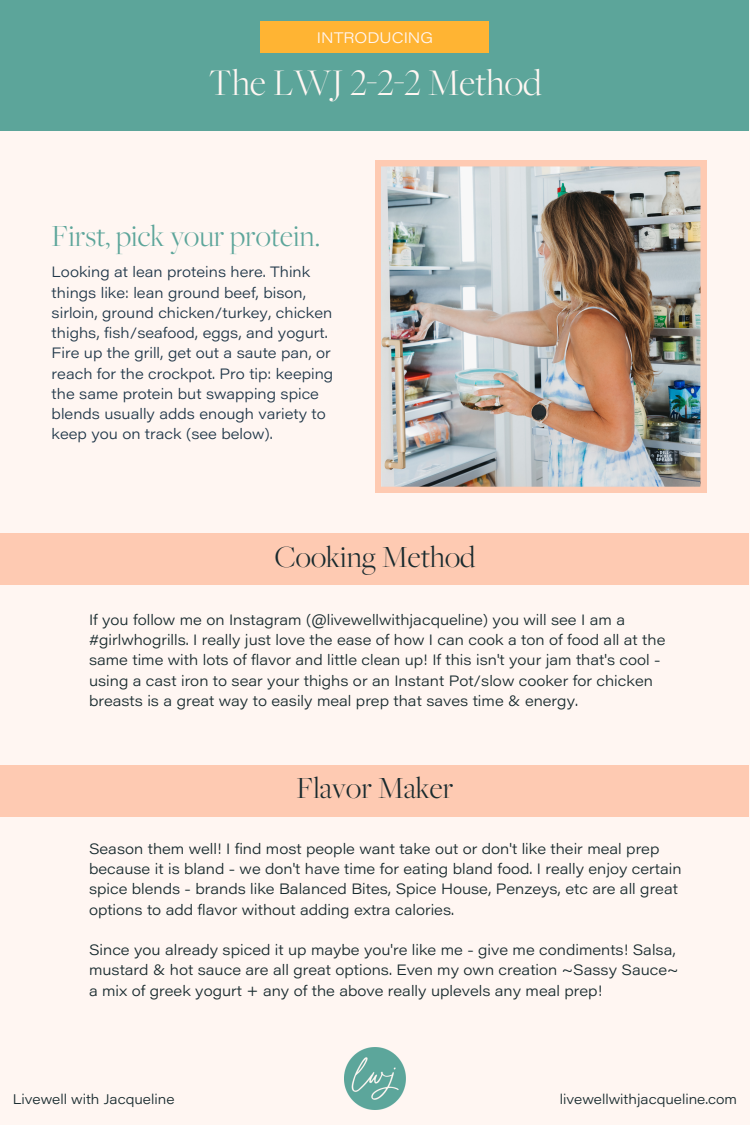
<style>
.page{position:relative;width:750px;height:1125px;background:#fff6f2}
.page>*{position:absolute;margin:0;border:0;box-sizing:border-box;transform-origin:0 0}
.t1{font:300 39px "Freight Big Pro";color:#fff6f2}
.t2{font:300 32px "Freight Big Pro";color:#182a2e}
.t3{font:300 32px "Freight Big Pro";color:#5ca59a}
.t4{font:300 15px "Acumin Pro Wide";color:#fff6f2}
.t5{font:300 14.7px/20.2px "Acumin Pro Wide";color:#182a2e}
.t6{font:300 14.7px/20.2px "Acumin Pro Wide";color:#203749}
.t7{font:300 13.7px "Acumin Pro Wide";color:#182a2e}
</style>
<div class="page">
<div style="left:0;top:0;width:749px;height:130px;background:#5ca59a"></div>
<div style="left:0;top:533px;width:749px;height:51px;background:#fecab2"></div>
<img style="left:344px;top:1048px;width:62px;height:61px">
<div style="left:260px;top:21px;width:229px;height:31px;background:#ffb433"></div>
<div style="left:0;top:765px;width:749px;height:52px;background:#fecab2"></div>
<img style="left:375px;top:160px;width:331px;height:333px">
<p class="t4" style="left:317px;top:32px;width:118px">INTRODUCING</p>
<h1 class="t1" style="left:208px;top:62px;width:335px">The LWJ 2-2-2 Method</h1>
<h2 class="t3" style="left:52px;top:219px;width:270px">First, pick your protein.</h2>
<p class="t6" style="left:52px;top:264px;width:283px">Looking at lean proteins here. Think things like: lean ground beef, bison, sirloin, ground chicken/turkey, chicken thighs, fish/seafood, eggs, and yogurt.<br>Fire up the grill, get out a saute pan, or reach for the crockpot. Pro tip: keeping the same protein but swapping spice blends usually adds enough variety to keep you on track (see below).</p>
<h2 class="t2" style="left:275px;top:539px;width:202px">Cooking Method</h2>
<p class="t5" style="left:89px;top:611px;width:578px">If you follow me on Instagram (@livewellwithjacqueline) you will see I am a #girlwhogrills. I really just love the ease of how I can cook a ton of food all at the same time with lots of flavor and little clean up! If this isn't your jam that's cool - using a cast iron to sear your thighs or an Instant Pot/slow cooker for chicken breasts is a great way to easily meal prep that saves time &amp; energy.</p>
<h2 class="t2" style="left:297px;top:771px;width:158px">Flavor Maker</h2>
<p class="t5" style="left:89px;top:840px;width:594px">Season them well! I find most people want take out or don't like their meal prep because it is bland - we don't have time for eating bland food. I really enjoy certain spice blends - brands like Balanced Bites, Spice House, Penzeys, etc are all great options to add flavor without adding extra calories.</p>
<p class="t5" style="left:89px;top:942px;width:591px">Since you already spiced it up maybe you're like me - give me condiments! Salsa, mustard &amp; hot sauce are all great options. Even my own creation ~Sassy Sauce~ a mix of greek yogurt + any of the above really uplevels any meal prep!</p>
<p class="t7" style="left:13px;top:1093px;width:163px">Livewell with Jacqueline</p>
<p class="t7" style="left:560px;top:1093px;width:179px">livewellwithjacqueline.com</p>
</div>
